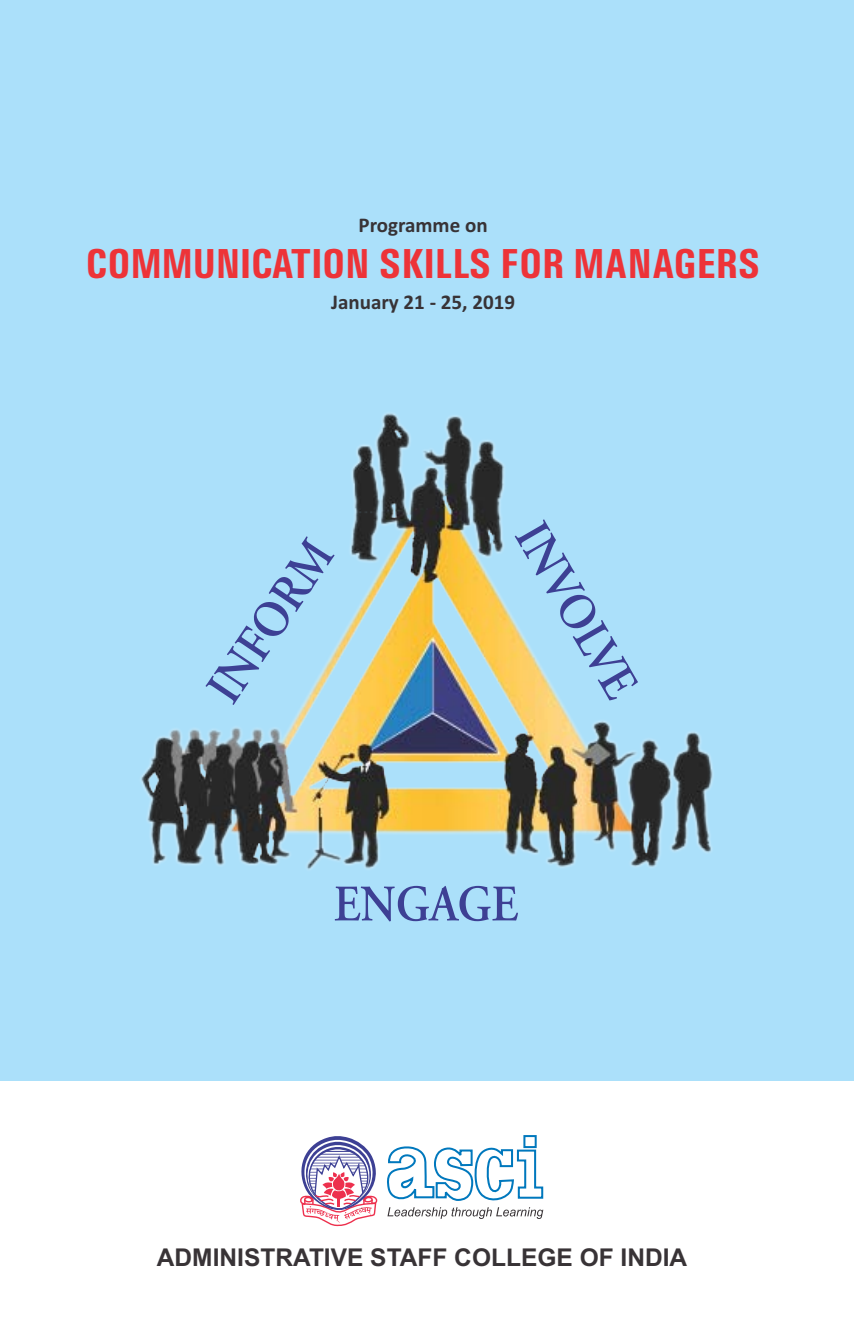
<style>
.page{position:relative;width:854px;height:1330px;background:#fff}
.page>*{position:absolute;margin:0;border:0;box-sizing:border-box;transform-origin:0 0}
.t1{font:700 42px "Univers Condensed";color:#ed3338}
.t2{font:700 24.5px "Arial";color:#383336}
.t3{font:700 21px "Calibri";color:#383336}
</style>
<div class="page">
<div style="left:0;top:0;width:853px;height:1329px;background:#abe0fa"></div>
<div style="left:0;top:1081px;width:853px;height:248px;background:#fff"></div>
<svg style="left:300px;top:1135px;width:244px;height:91px"></svg>
<svg style="left:334px;top:886px;width:184px;height:35px"></svg>
<img style="left:140px;top:413px;width:574px;height:457px">
<p class="t3" style="left:358px;top:216px;width:131px">Programme on</p>
<h1 class="t1" style="left:86px;top:249px;width:675px">COMMUNICATION SKILLS FOR MANAGERS</h1>
<p class="t3" style="left:331px;top:293px;width:185px">January 21 - 25, 2019</p>
<p class="t2" style="left:157px;top:1247px;width:531px">ADMINISTRATIVE STAFF COLLEGE OF INDIA</p>
</div>
